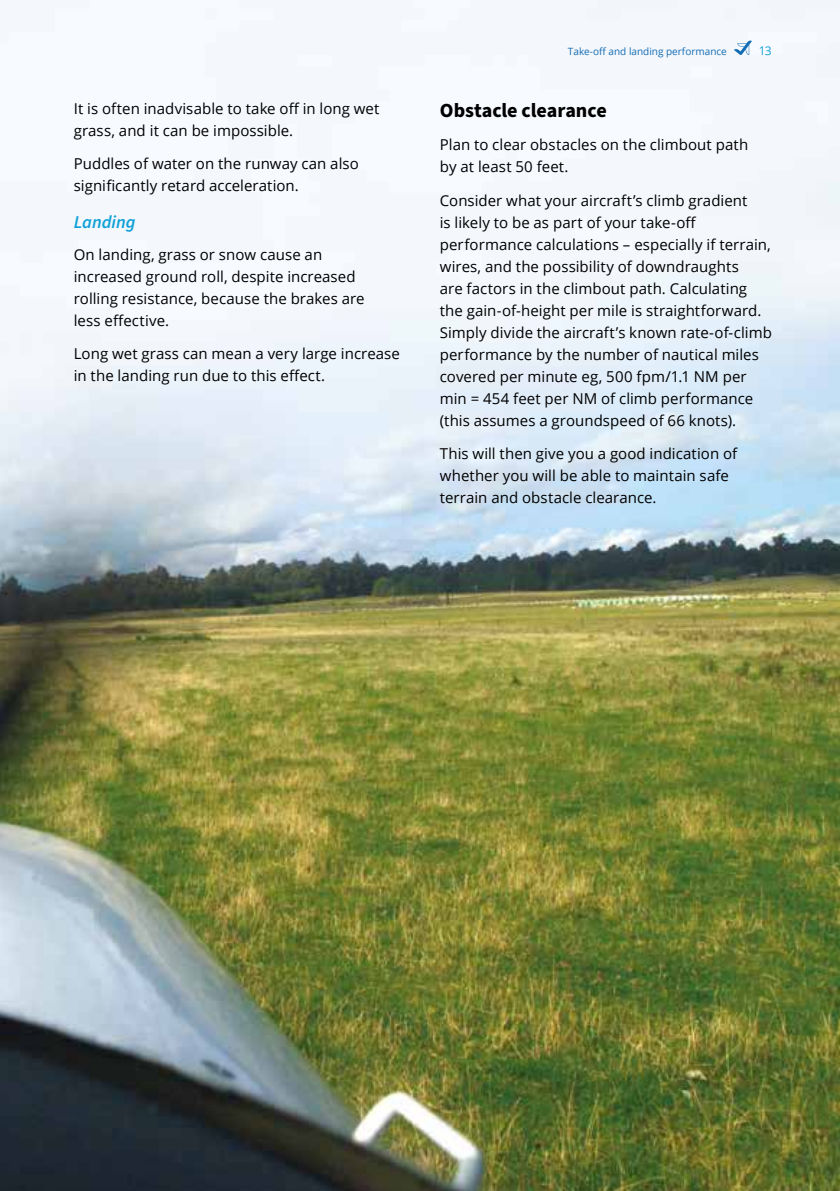
<style>
.page{position:relative;width:840px;height:1191px;background:#fff}
.page>*{position:absolute;margin:0;border:0;box-sizing:border-box;transform-origin:0 0}
.H2_Black{font:700 20px "Source Sans Pro";letter-spacing:-.005em;color:#000}
.H3_top_line{font:italic 600 18px "Source Sans Pro";letter-spacing:-.005em;color:#11a1d8}
.Body{font:15px/22px "Open Sans";letter-spacing:.005em;color:#000}
.t1{font:12px "Open Sans";color:#11a1d8}
.t2{font:10px "Open Sans";color:#136db5}
</style>
<div class="page">
<img style="left:0;top:0;width:839px;height:1191px">
<svg style="left:733px;top:40px;width:18px;height:15px"></svg>
<p class="Body" style="left:74px;top:97px;width:307px">It is often inadvisable to take off in long wet grass, and it can be impossible.</p>
<p class="Body" style="left:74px;top:152px;width:286px">Puddles of water on the runway can also significantly retard acceleration.</p>
<p class="H3_top_line" style="left:74px;top:210px;width:63px">Landing</p>
<p class="Body" style="left:74px;top:243px;width:292px">On landing, grass or snow cause an increased ground roll, despite increased rolling resistance, because the brakes are less effective.</p>
<p class="Body" style="left:74px;top:342px;width:327px">Long wet grass can mean a very large increase in the landing run due to this effect.</p>
<p class="t2" style="left:567px;top:44px;width:160px">Take-off and landing performance</p>
<p class="t1" style="left:758px;top:42px;width:15px">13</p>
<p class="H2_Black" style="left:439px;top:97px;width:168px">Obstacle clearance</p>
<p class="Body" style="left:439px;top:134px;width:310px">Plan to clear obstacles on the climbout path by at least 50 feet.</p>
<p class="Body" style="left:439px;top:189px;width:333px">Consider what your aircraft’s climb gradient<br>is likely to be as part of your take-off performance calculations – especially if terrain, wires, and the possibility of downdraughts<br>are factors in the climbout path. Calculating the gain-of-height per mile is straightforward.<br>Simply divide the aircraft’s known rate-of-climb performance by the number of nautical miles covered per minute eg, 500 fpm/1.1 NM per min = 454 feet per NM of climb performance (this assumes a groundspeed of 66 knots).</p>
<p class="Body" style="left:439px;top:442px;width:299px">This will then give you a good indication of whether you will be able to maintain safe terrain and obstacle clearance.</p>
</div>
